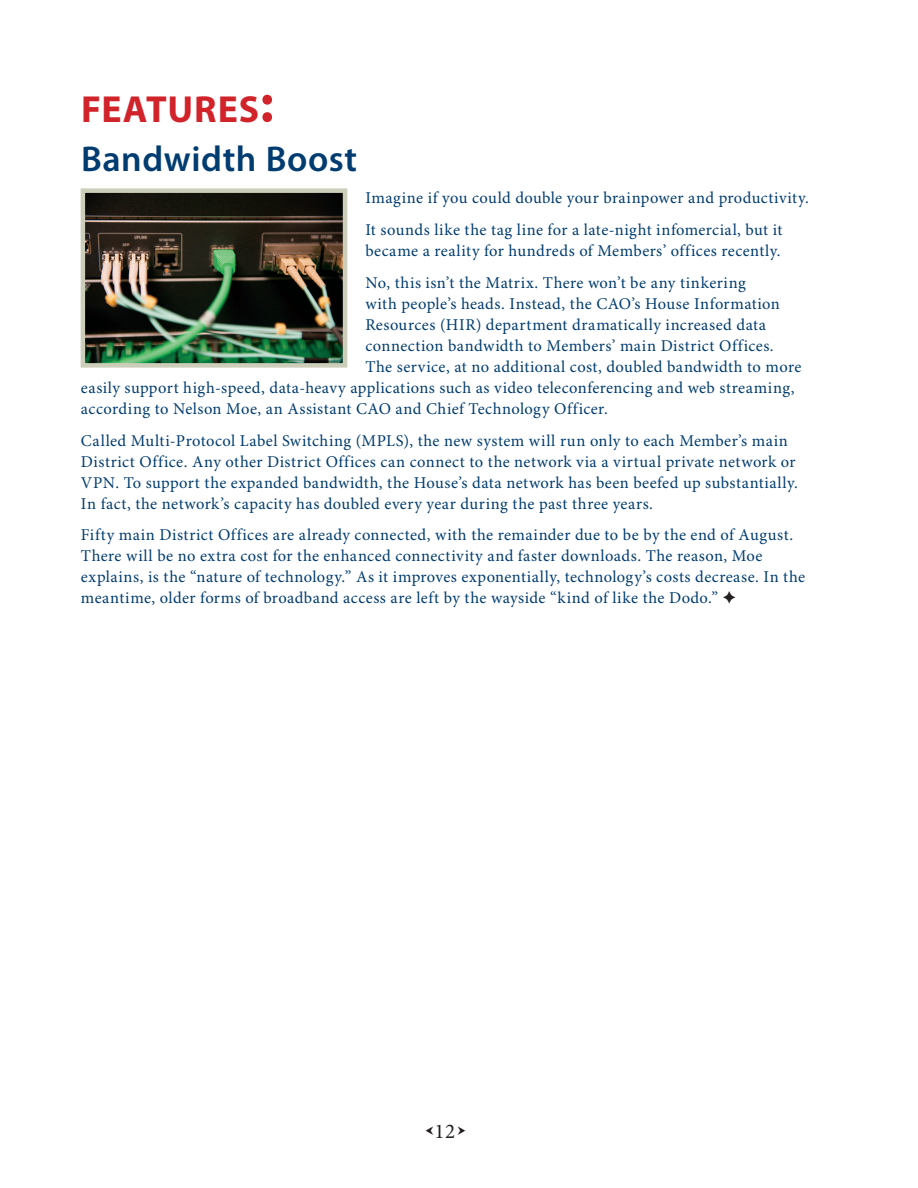
<style>
.page{position:relative;width:918px;height:1188px;background:#fff}
.page>*{position:absolute;margin:0;border:0;box-sizing:border-box;transform-origin:0 0}
.t1{font:700 37.8px "Myriad Pro";letter-spacing:.02em;color:#d1232a}
.t2{font:600 36px "Myriad Pro";letter-spacing:.015em;color:#013c70}
.t3{font:21px "Minion Pro";color:#231f20}
.t4{font:16.5px/21px "Minion Pro";letter-spacing:.025em;color:#013c70}
.s1{font-size:54px}
.s2{color:#231f20}
</style>
<div class="page">
<img style="left:86px;top:193px;width:256px;height:170px">
<div style="left:81px;top:188px;width:266px;height:180px;border:4px solid #ccceba"></div>
<h1 class="t1" style="left:81px;top:84px;width:194px">FEATURES<span class="s1">:</span></h1>
<h2 class="t2" style="left:81px;top:136px;width:278px">Bandwidth Boost</h2>
<p class="t4" style="left:365px;top:183px;width:445px;line-height:31.8px">Imagine if you could double your brainpower and productivity.<br>It sounds like the tag line for a late-night infomercial, but it</p>
<p class="t4" style="left:365px;top:235px;width:417px;line-height:31.8px">became a reality for hundreds of Members’ offices recently.<br>No, this isn’t the Matrix. There won’t be any tinkering</p>
<p class="t4" style="left:365px;top:294px;width:416px">with people’s heads. Instead, the CAO’s House Information</p>
<p class="t4" style="left:365px;top:315px;width:402px">Resources (HIR) department dramatically increased data</p>
<p class="t4" style="left:365px;top:336px;width:410px">connection bandwidth to Members’ main District Offices.</p>
<p class="t4" style="left:365px;top:357px;width:438px">The service, at no additional cost, doubled bandwidth to more</p>
<p class="t4" style="left:81px;top:378px;width:715px">easily support high-speed, data-heavy applications such as video teleconferencing and web streaming,</p>
<p class="t4" style="left:81px;top:399px;width:528px">according to Nelson Moe, an Assistant CAO and Chief Technology Officer.</p>
<p class="t4" style="left:81px;top:430px;width:718px">Called Multi-Protocol Label Switching (MPLS), the new system will run only to each Member’s main District Office. Any other District Offices can connect to the network via a virtual private network or VPN. To support the expanded bandwidth, the House’s data network has been beefed up substantially.<br>In fact, the network’s capacity has doubled every year during the past three years.</p>
<p class="t4" style="left:81px;top:525px;width:726px">Fifty main District Offices are already connected, with the remainder due to be by the end of August.<br>There will be no extra cost for the enhanced connectivity and faster downloads. The reason, Moe explains, is the “nature of technology.” As it improves exponentially, technology’s costs decrease. In the meantime, older forms of broadband access are left by the wayside “kind of like the Dodo.” <span class="s2">✦</span></p>
<p class="t3" style="left:434px;top:1119px;width:22px">12</p>
</div>
